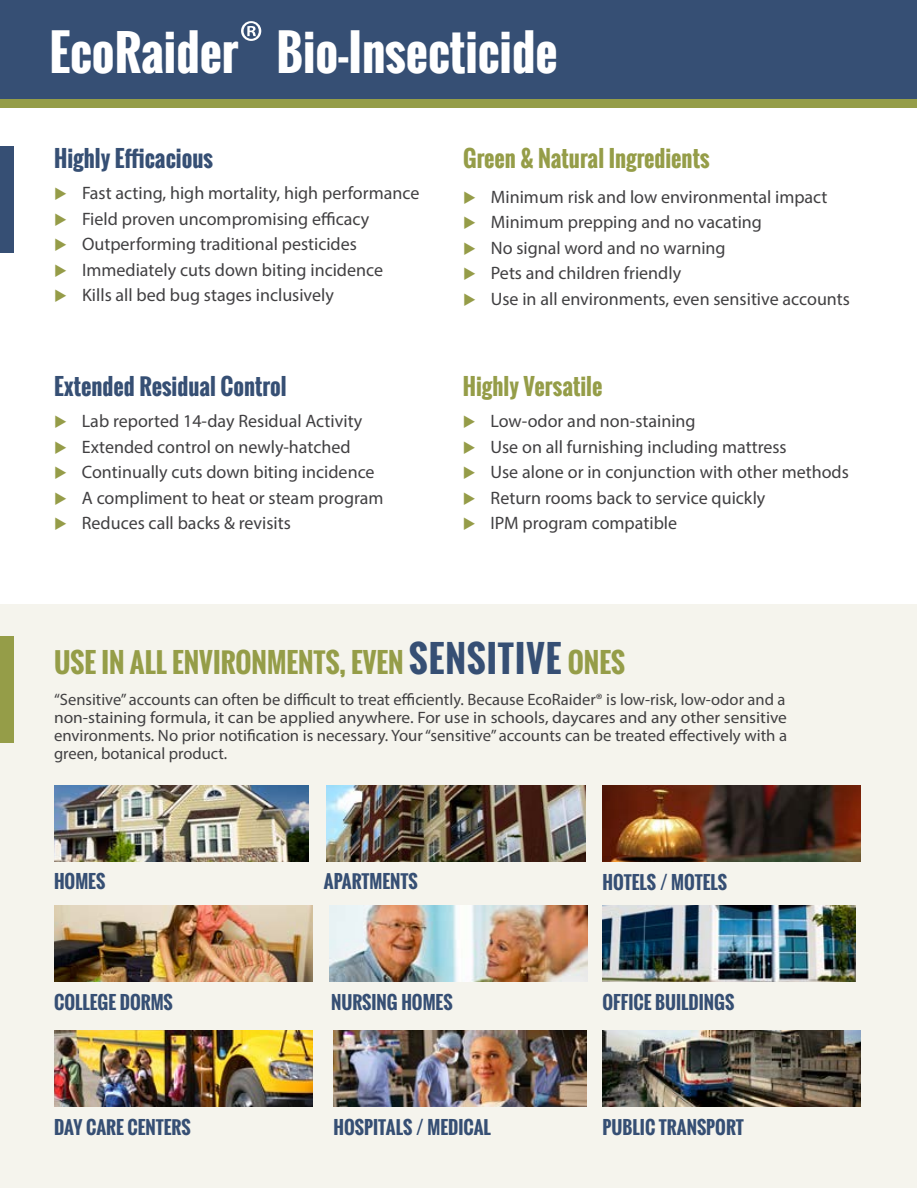
<style>
.page{position:relative;width:917px;height:1188px;background:#fff}
.page>*{position:absolute;margin:0;border:0;box-sizing:border-box;transform-origin:0 0}
.t1{font:700 48px "Oswald";color:#fff}
.t2{font:700 27px "Oswald";color:#959d48}
.t3{font:700 22.5px "Oswald";color:#364f74}
.t4{font:700 22.5px "Oswald";color:#959d48}
.t5{font:18px "Myriad Pro";color:#414042}
.t6{font:700 18px "Oswald";color:#364f74}
.t7{font:16.5px/18px "Myriad Pro";color:#414042;text-align:justify}
.s1{color:#959c48}
.s2{font-size:36px;color:#364f74}
</style>
<div class="page">
<div style="left:0;top:604px;width:916px;height:584px;background:#f5f4ed"></div>
<div style="left:0;top:0;width:916px;height:107px;background:#959d48"></div>
<div style="left:0;top:0;width:916px;height:99px;background:#364f74"></div>
<img style="left:54px;top:785px;width:254px;height:76px">
<img style="left:326px;top:785px;width:258px;height:76px">
<img style="left:602px;top:785px;width:258px;height:76px">
<img style="left:54px;top:906px;width:258px;height:76px">
<img style="left:329px;top:906px;width:258px;height:76px">
<img style="left:602px;top:906px;width:253px;height:76px">
<img style="left:54px;top:1030px;width:258px;height:77px">
<img style="left:333px;top:1030px;width:253px;height:77px">
<img style="left:602px;top:1030px;width:258px;height:77px">
<div style="left:0;top:147px;width:13px;height:106px;background:#364f74"></div>
<div style="left:0;top:637px;width:14px;height:106px;background:#959d48"></div>
<h1 class="t1" style="left:49px;top:16px;width:509px">EcoRaider<sup>®</sup> Bio-Insecticide</h1>
<p class="t3" style="left:54px;top:141px;width:160px">Highly Efficacious</p>
<p class="t5" style="left:54px;top:182px;width:366px"><span class="s1">◆</span> Fast acting, high mortality, high performance</p>
<p class="t5" style="left:54px;top:208px;width:316px"><span class="s1">◆</span> Field proven uncompromising efficacy</p>
<p class="t5" style="left:54px;top:233px;width:304px"><span class="s1">◆</span> Outperforming traditional pesticides</p>
<p class="t5" style="left:54px;top:259px;width:330px"><span class="s1">◆</span> Immediately cuts down biting incidence</p>
<p class="t5" style="left:54px;top:284px;width:281px"><span class="s1">◆</span> Kills all bed bug stages inclusively</p>
<p class="t3" style="left:54px;top:369px;width:234px">Extended Residual Control</p>
<p class="t5" style="left:54px;top:410px;width:309px"><span class="s1">◆</span> Lab reported 14-day Residual Activity</p>
<p class="t5" style="left:54px;top:436px;width:298px"><span class="s1">◆</span> Extended control on newly-hatched</p>
<p class="t5" style="left:54px;top:461px;width:322px"><span class="s1">◆</span> Continually cuts down biting incidence</p>
<p class="t5" style="left:54px;top:487px;width:331px"><span class="s1">◆</span> A compliment to heat or steam program</p>
<p class="t5" style="left:54px;top:512px;width:238px"><span class="s1">◆</span> Reduces call backs &amp; revisits</p>
<p class="t4" style="left:463px;top:142px;width:248px">Green &amp; Natural Ingredients</p>
<p class="t5" style="left:463px;top:186px;width:366px"><span class="s1">◆</span> Minimum risk and low environmental impact</p>
<p class="t5" style="left:463px;top:211px;width:300px"><span class="s1">◆</span> Minimum prepping and no vacating</p>
<p class="t5" style="left:463px;top:237px;width:264px"><span class="s1">◆</span> No signal word and no warning</p>
<p class="t5" style="left:463px;top:262px;width:219px"><span class="s1">◆</span> Pets and children friendly</p>
<p class="t5" style="left:463px;top:288px;width:388px"><span class="s1">◆</span> Use in all environments, even sensitive accounts</p>
<p class="t4" style="left:462px;top:369px;width:141px">Highly Versatile</p>
<p class="t5" style="left:462px;top:410px;width:234px"><span class="s1">◆</span> Low-odor and non-staining</p>
<p class="t5" style="left:462px;top:436px;width:325px"><span class="s1">◆</span> Use on all furnishing including mattress</p>
<p class="t5" style="left:462px;top:461px;width:387px"><span class="s1">◆</span> Use alone or in conjunction with other methods</p>
<p class="t5" style="left:462px;top:487px;width:304px"><span class="s1">◆</span> Return rooms back to service quickly</p>
<p class="t5" style="left:462px;top:512px;width:216px"><span class="s1">◆</span> IPM program compatible</p>
<h2 class="t2" style="left:54px;top:642px;width:572px">USE IN ALL ENVIRONMENTS, EVEN <span class="s2">SENSITIVE</span> ONES</h2>
<p class="t7" style="left:54px;top:690px;width:734px">“Sensitive” accounts can often be difficult to treat efficiently. Because EcoRaider® is low-risk, low-odor and a non-staining formula, it can be applied anywhere. For use in schools, daycares and any other sensitive environments. No prior notification is necessary. Your “sensitive” accounts can be treated effectively with a green, botanical product.</p>
<p class="t6" style="left:54px;top:867px;width:53px">HOMES</p>
<p class="t6" style="left:324px;top:867px;width:95px">APARTMENTS</p>
<p class="t6" style="left:602px;top:869px;width:126px">HOTELS / MOTELS</p>
<p class="t6" style="left:54px;top:988px;width:120px">COLLEGE DORMS</p>
<p class="t6" style="left:602px;top:988px;width:133px">OFFICE BUILDINGS</p>
<p class="t6" style="left:331px;top:988px;width:123px">NURSING HOMES</p>
<p class="t6" style="left:54px;top:1114px;width:138px">DAY CARE CENTERS</p>
<p class="t6" style="left:333px;top:1114px;width:159px">HOSPITALS / MEDICAL</p>
<p class="t6" style="left:602px;top:1114px;width:143px">PUBLIC TRANSPORT</p>
</div>
